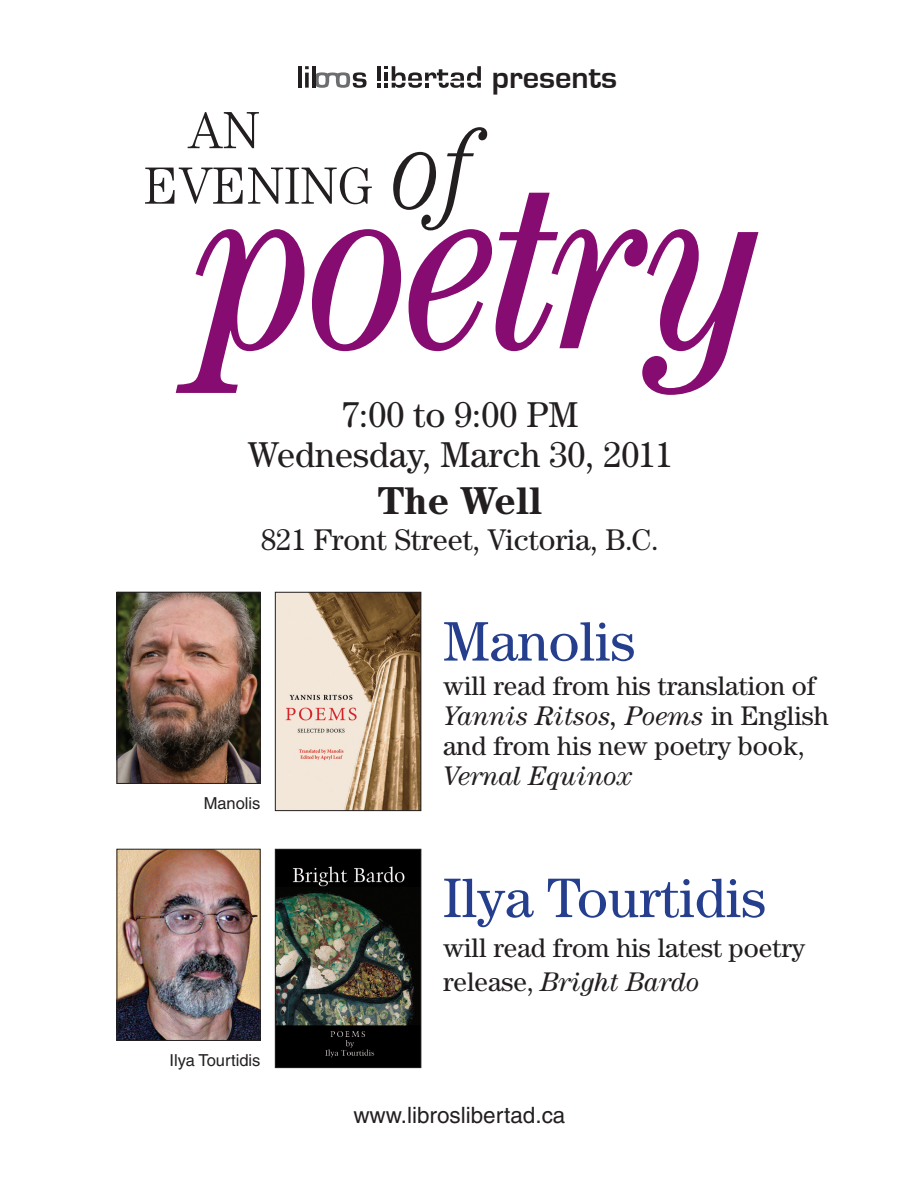
<style>
.page{position:relative;width:918px;height:1188px;background:#fff}
.page>*{position:absolute;margin:0;border:0;box-sizing:border-box;transform-origin:0 0}
.t1{font:55.8px "Century";color:#253f8e}
.t2{font:700 39px "Century";color:#231f20}
.t3{font:36px/40.5px "Century";color:#231f20;text-align:center}
.t4{font:700 32.4px "Eurostile";color:#231f20}
.t5{font:30px "Century";color:#231f20}
.t6{font:27px/30px "Century";color:#231f20}
.t7{font:italic 27px "Century";color:#231f20}
.t8{font:22.5px "Helvetica";color:#231f20}
.t9{font:16.5px "Helvetica";color:#231f20}
.s1{font-style:italic}
</style>
<div class="page">
<svg style="left:377px;top:66px;width:104px;height:22px"></svg>
<hr style="left:298px;top:66px;width:4px;height:22px;background:#231f20">
<svg style="left:305px;top:73px;width:4px;height:15px"></svg>
<svg style="left:305px;top:66px;width:4px;height:3px"></svg>
<svg style="left:316px;top:72px;width:51px;height:16px"></svg>
<hr style="left:312px;top:66px;width:4px;height:22px;background:#231f20">
<svg style="left:393px;top:127px;width:94px;height:66px"></svg>
<svg style="left:176px;top:193px;width:582px;height:202px"></svg>
<img style="left:277px;top:594px;width:142px;height:215px">
<div style="left:275px;top:592px;width:146px;height:219px;border:1px solid #231f20"></div>
<img style="left:277px;top:851px;width:142px;height:215px">
<div style="left:275px;top:849px;width:146px;height:219px;border:1px solid #231f20"></div>
<img style="left:119px;top:594px;width:140px;height:188px">
<div style="left:117px;top:592px;width:144px;height:192px;border:1px solid #231f20"></div>
<img style="left:119px;top:851px;width:140px;height:188px">
<div style="left:117px;top:849px;width:144px;height:192px;border:1px solid #231f20"></div>
<svg style="left:145px;top:167px;width:227px;height:37px"></svg>
<svg style="left:188px;top:112px;width:71px;height:36px"></svg>
<p class="t4" style="left:492px;top:59px;width:127px">presents</p>
<h3 class="t3" style="left:247px;top:394px;width:427px">7:00 to 9:00 PM<br>Wednesday, March 30, 2011</h3>
<h2 class="t2" style="left:378px;top:477px;width:166px">The Well</h2>
<p class="t5" style="left:261px;top:522px;width:400px">821 Front Street, Victoria, B.C.</p>
<p class="t9" style="left:204px;top:794px;width:58px">Manolis</p>
<p class="t9" style="left:170px;top:1051px;width:93px">Ilya Tourtidis</p>
<h1 class="t1" style="left:443px;top:609px;width:194px">Manolis</h1>
<p class="t6" style="left:443px;top:670px;width:387px">will read from his translation of<br><span class="s1">Yannis Ritsos, Poems</span> in English and from his new poetry book,</p>
<p class="t7" style="left:443px;top:760px;width:191px">Vernal Equinox</p>
<h1 class="t1" style="left:443px;top:865px;width:324px">Ilya Tourtidis</h1>
<p class="t6" style="left:443px;top:930px;width:364px;line-height:34.2px">will read from his latest poetry release, <span class="s1">Bright Bardo</span></p>
<p class="t8" style="left:353px;top:1102px;width:214px">www.libroslibertad.ca</p>
</div>
